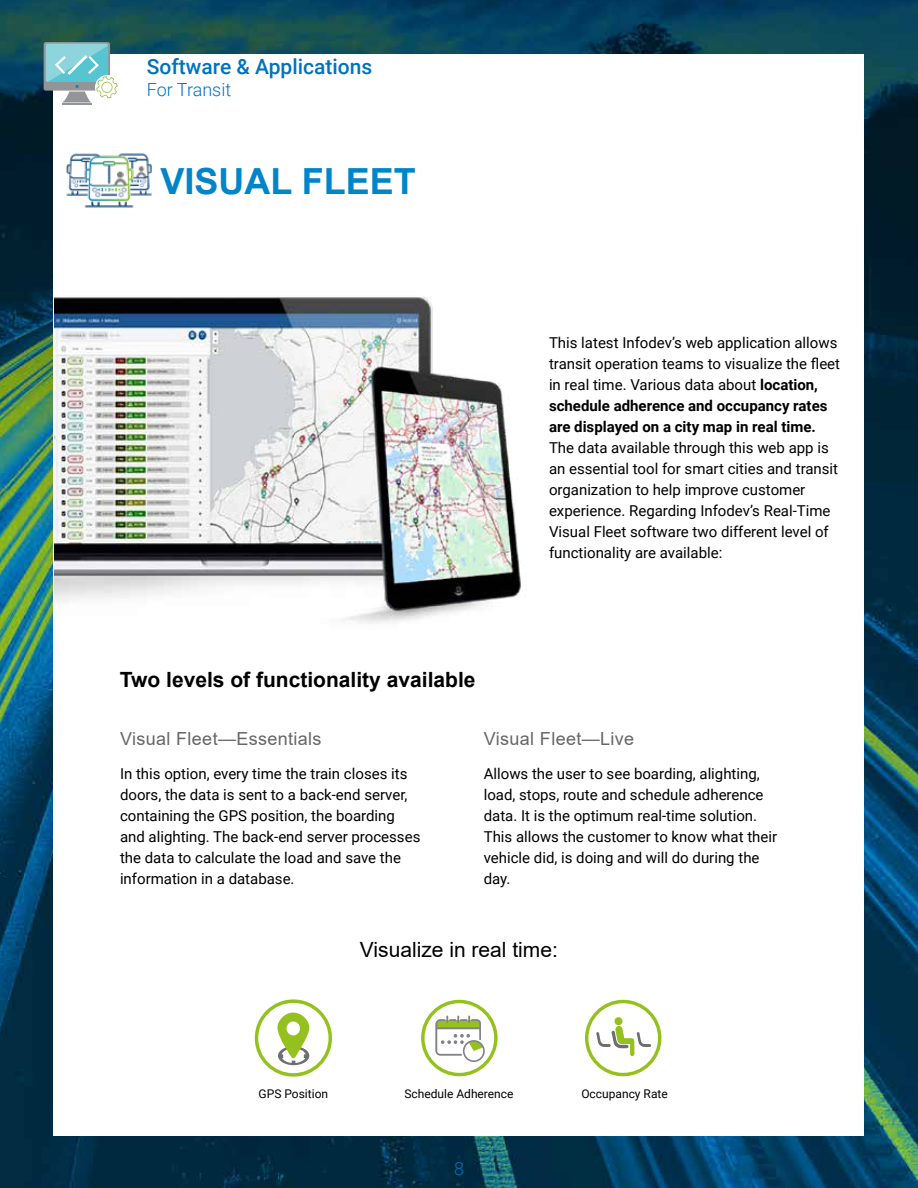
<style>
.page{position:relative;width:918px;height:1188px;background:#fff}
.page>*{position:absolute;margin:0;border:0;box-sizing:border-box;transform-origin:0 0}
.t1{font:700 36px "Arial";color:#0085c8}
.t2{font:500 21px "Roboto";color:#0073bc}
.t3{font:700 21px "Arial";color:#000}
.t4{font:21px "Arial";color:#000}
.t5{font:18px "Arial";letter-spacing:.02em;color:#666}
.t6{font:300 18px "Roboto";color:#0073bc}
.t7{font:15px/21px "Roboto";color:#000}
.t8{font:12px "Roboto";color:#000}
.s1{font-weight:700}
</style>
<div class="page">
<img style="left:0;top:0;width:918px;height:1188px">
<div style="left:53px;top:54px;width:810px;height:1082px;background:#fff"></div>
<svg style="left:255px;top:999px;width:77px;height:78px"></svg>
<div style="left:258px;top:1003px;width:71px;height:70px;background:#fff;border-radius:50%"></div>
<svg style="left:277px;top:1013px;width:32px;height:52px"></svg>
<svg style="left:421px;top:1000px;width:77px;height:76px"></svg>
<svg style="left:585px;top:1000px;width:76px;height:76px"></svg>
<div style="left:614px;top:1017px;width:8px;height:8px;background:#95c11f;border-radius:50%"></div>
<img style="left:66px;top:153px;width:86px;height:55px">
<hr style="left:62px;top:103px;width:30px;height:2px;background:#939598">
<svg style="left:44px;top:42px;width:74px;height:61px"></svg>
<img style="left:54px;top:296px;width:467px;height:328px">
<h2 class="t2" style="left:147px;top:47px;width:227px">Software &amp; Applications</h2>
<p class="t6" style="left:147px;top:74px;width:86px">For Transit</p>
<h2 class="t2" style="left:147px;top:52px;width:227px">Software &amp; Applications</h2>
<p class="t6" style="left:147px;top:77px;width:86px">For Transit</p>
<h1 class="t1" style="left:160px;top:156px;width:257px">VISUAL FLEET</h1>
<h2 class="t3" style="left:120px;top:664px;width:357px">Two levels of functionality available</h2>
<p class="t7" style="left:549px;top:332px;width:293px">This latest Infodev’s web application allows transit operation teams to visualize the fleet in real time. Various data about <span class="s1">location, schedule adherence and occupancy rates are displayed on a city map in real time.</span></p>
<p class="t7" style="left:549px;top:437px;width:291px">The data available through this web app is an essential tool for smart cities and transit organization to help improve customer experience. Regarding Infodev’s Real-Time Visual Fleet software two different level of functionality are available:</p>
<p class="t5" style="left:120px;top:726px;width:203px">Visual Fleet—Essentials</p>
<p class="t5" style="left:484px;top:726px;width:152px">Visual Fleet—Live</p>
<p class="t7" style="left:120px;top:762px;width:302px">In this option, every time the train closes its doors, the data is sent to a back-end server, containing the GPS position, the boarding and alighting. The back-end server processes the data to calculate the load and save the information in a database.</p>
<p class="t7" style="left:484px;top:762px;width:295px">Allows the user to see boarding, alighting, load, stops, route and schedule adherence data. It is the optimum real-time solution.<br>This allows the customer to know what their vehicle did, is doing and will do during the day.</p>
<h2 class="t4" style="left:360px;top:935px;width:200px">Visualize in real time:</h2>
<p class="t8" style="left:259px;top:1086px;width:71px">GPS Position</p>
<p class="t8" style="left:404px;top:1086px;width:111px">Schedule Adherence</p>
<p class="t8" style="left:581px;top:1086px;width:88px">Occupancy Rate</p>
<p class="t6" style="left:454px;top:1155px;width:11px">8</p>
</div>
